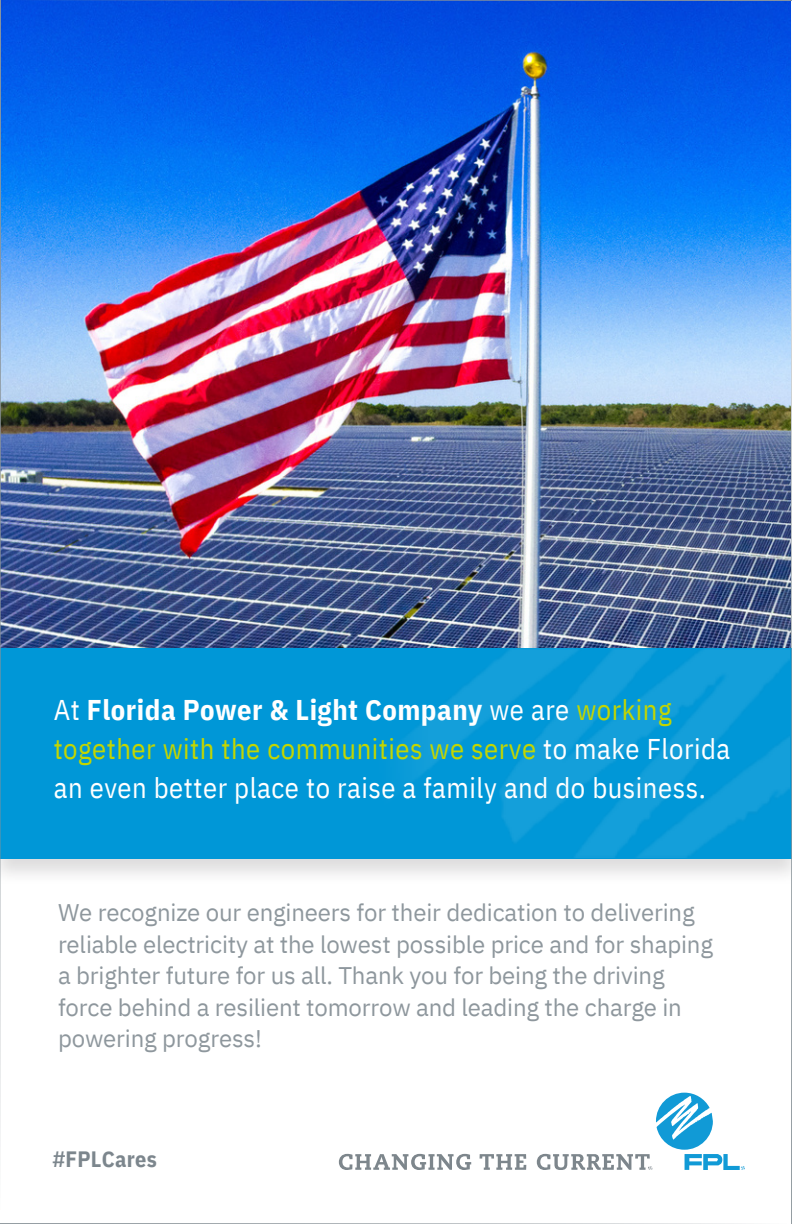
<style>
.page{position:relative;width:792px;height:1224px;background:#fff}
.page>*{position:absolute;margin:0;border:0;box-sizing:border-box;transform-origin:0 0}
.t1{font:28.6px/39px "IBM Plex Sans Cond";letter-spacing:.02em;color:#fff}
.t2{font:24px/31.6px "IBM Plex Sans";letter-spacing:-.005em;color:#8e979d}
.t3{font:700 22.2px "IBM Plex Sans Cond";letter-spacing:.01em;color:#7c868d}
.s1{font-weight:700}
.s2{color:#c3d600}
</style>
<div class="page">
<img style="left:0;top:0;width:792px;height:1224px">
<p class="t1" style="left:54px;top:689px;width:678px">At <span class="s1">Florida Power &amp; Light Company</span> we are <span class="s2">working together with the communities we serve</span> to make Florida an even better place to raise a family and do business.</p>
<h2 class="t2" style="left:58px;top:897px;width:657px">We recognize our engineers for their dedication to delivering reliable electricity at the lowest possible price and for shaping a brighter future for us all. Thank you for being the driving force behind a resilient tomorrow and leading the charge in powering progress!</h2>
<p class="t3" style="left:53px;top:1144px;width:105px">#FPLCares</p>
</div>
